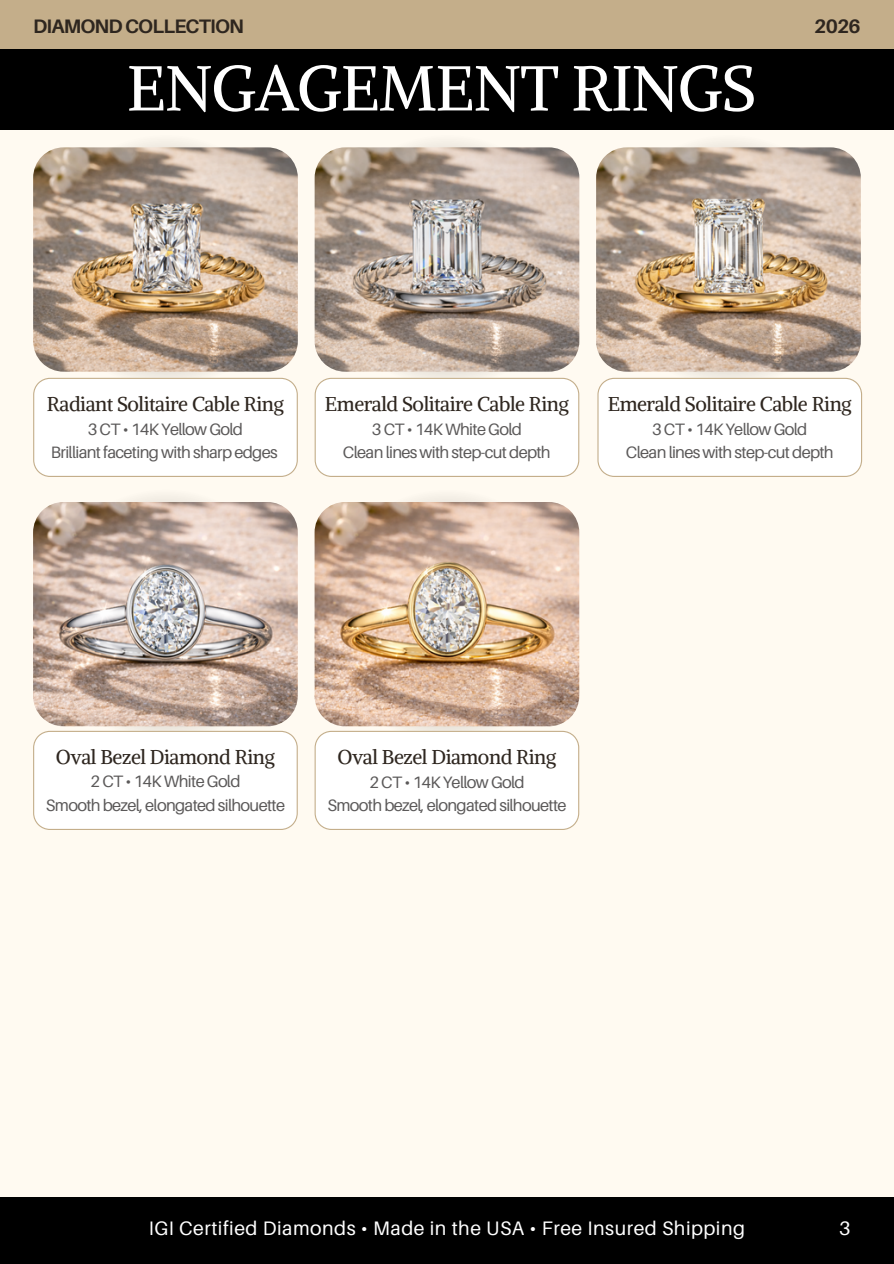
<style>
.page{position:relative;width:894px;height:1264px;background:#fff}
.page>*{position:absolute;margin:0;border:0;box-sizing:border-box;transform-origin:0 0}
.t1{font:63px "Alike";letter-spacing:-.02em;color:#fff}
.t2{font:19.95px "Alike";letter-spacing:-.02em;color:#2e261f}
.t3{font:19.5px "Aileron";letter-spacing:.025em;color:#fff}
.t4{font:700 19.5px "Aileron";letter-spacing:-.04em;color:#2e261f}
.t5{font:16.5px "Aileron";letter-spacing:-.04em;color:#5b5959}
</style>
<div class="page">
<div style="left:0;top:0;width:893px;height:1263px;background:#fffaf1"></div>
<svg style="left:27px;top:122px;width:277px;height:277px"></svg>
<svg style="left:308px;top:122px;width:277px;height:277px"></svg>
<svg style="left:590px;top:122px;width:276px;height:277px"></svg>
<div style="left:0;top:48px;width:893px;height:82px;background:#000"></div>
<img style="left:33px;top:147px;width:265px;height:225px">
<div style="left:33px;top:378px;width:265px;height:99px;background:#fff"></div>
<img style="left:314px;top:147px;width:265px;height:225px">
<img style="left:596px;top:147px;width:264px;height:225px">
<div style="left:0;top:1196px;width:893px;height:67px;background:#000"></div>
<div style="left:0;top:0;width:893px;height:48px;background:#c4ae8a"></div>
<div style="left:314px;top:378px;width:265px;height:99px;background:#fff"></div>
<div style="left:597px;top:378px;width:264px;height:99px;background:#fff"></div>
<svg style="left:27px;top:477px;width:277px;height:276px"></svg>
<svg style="left:308px;top:477px;width:277px;height:276px"></svg>
<img style="left:33px;top:502px;width:265px;height:224px">
<div style="left:33px;top:730px;width:265px;height:99px;background:#fff"></div>
<img style="left:314px;top:502px;width:265px;height:224px">
<div style="left:314px;top:730px;width:265px;height:99px;background:#fff"></div>
<p class="t4" style="left:33px;top:14px;width:212px">DIAMONDCOLLECTION</p>
<h1 class="t1" style="left:127px;top:48px;width:630px">ENGAGEMENT RINGS</h1>
<p class="t4" style="left:814px;top:14px;width:48px">2026</p>
<p class="t2" style="left:47px;top:391px;width:238px">Radiant Solitaire Cable Ring</p>
<p class="t5" style="left:88px;top:418px;width:156px">3 CT • 14K Yellow Gold</p>
<p class="t2" style="left:325px;top:391px;width:245px">Emerald Solitaire Cable Ring</p>
<p class="t5" style="left:372px;top:418px;width:151px">3 CT • 14K White Gold</p>
<p class="t2" style="left:607px;top:391px;width:245px">Emerald Solitaire Cable Ring</p>
<p class="t5" style="left:652px;top:418px;width:156px">3 CT • 14K Yellow Gold</p>
<p class="t5" style="left:51px;top:442px;width:228px">Brilliant faceting with sharp edges</p>
<p class="t5" style="left:343px;top:442px;width:209px">Clean lines with step-cut depth</p>
<p class="t5" style="left:625px;top:442px;width:209px">Clean lines with step-cut depth</p>
<p class="t2" style="left:56px;top:744px;width:220px">Oval Bezel Diamond Ring</p>
<p class="t2" style="left:337px;top:744px;width:220px">Oval Bezel Diamond Ring</p>
<p class="t5" style="left:90px;top:771px;width:151px">2 CT • 14K White Gold</p>
<p class="t5" style="left:369px;top:772px;width:156px">2 CT • 14K Yellow Gold</p>
<p class="t5" style="left:46px;top:795px;width:240px">Smooth bezel, elongated silhouette</p>
<p class="t5" style="left:327px;top:795px;width:240px">Smooth bezel, elongated silhouette</p>
<p class="t3" style="left:149px;top:1215px;width:597px">IGI Certified Diamonds • Made in the USA • Free Insured Shipping</p>
<p class="t3" style="left:839px;top:1215px;width:13px">3</p>
</div>
